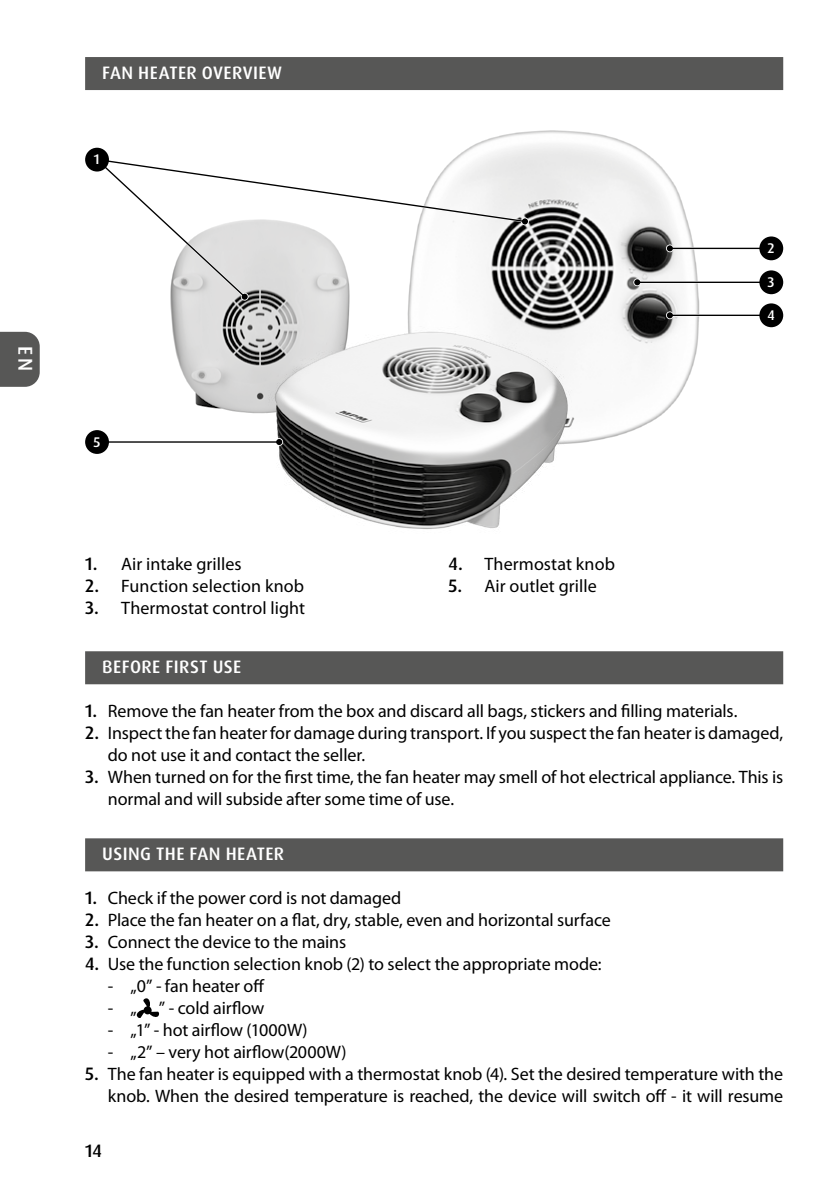
<style>
.page{position:relative;width:840px;height:1191px;background:#fff}
.page>*{position:absolute;margin:0;border:0;box-sizing:border-box;transform-origin:0 0}
.t1{font:500 20px "Dax Pro";color:#fff}
.t2{font:18px/22px "Myriad Pro";letter-spacing:-.005em;color:#000}
.t3{font:500 18px "Dax Pro";letter-spacing:.02em;color:#fff}
.t4{font:500 18px "Dax Pro";color:#000}
.t5{font:500 14px "Dax Pro";color:#fff}
.s1{font-family:"Dax Pro";font-weight:500}
</style>
<div class="page">
<svg style="left:0;top:332px;width:40px;height:55px;background:#5f5f5e"></svg>
<div style="left:85px;top:57px;width:697px;height:33px;background:#575756"></div>
<img style="left:407px;top:130px;width:313px;height:314px">
<img style="left:170px;top:300px;width:180px;height:114px">
<svg style="left:94px;top:156px;width:433px;height:144px"></svg>
<div style="left:85px;top:148px;width:24px;height:23px;background:#000;border-radius:50%"></div>
<hr style="left:669px;top:247px;width:104px;height:2px;background:#fff">
<svg style="left:665px;top:244px;width:8px;height:8px"></svg>
<hr style="left:669px;top:248px;width:104px;height:1px;background:#000">
<svg style="left:666px;top:245px;width:6px;height:6px"></svg>
<hr style="left:637px;top:281px;width:136px;height:2px;background:#fff">
<hr style="left:637px;top:282px;width:136px;height:1px;background:#000">
<svg style="left:634px;top:279px;width:6px;height:6px"></svg>
<hr style="left:669px;top:314px;width:104px;height:2px;background:#fff">
<svg style="left:665px;top:311px;width:8px;height:8px"></svg>
<hr style="left:669px;top:315px;width:104px;height:1px;background:#000">
<svg style="left:666px;top:312px;width:6px;height:6px"></svg>
<div style="left:759px;top:236px;width:23px;height:24px;background:#000;border-radius:50%"></div>
<div style="left:759px;top:270px;width:23px;height:24px;background:#000;border-radius:50%"></div>
<div style="left:759px;top:303px;width:23px;height:24px;background:#000;border-radius:50%"></div>
<img style="left:268px;top:326px;width:305px;height:203px">
<svg style="left:275px;top:438px;width:8px;height:8px"></svg>
<hr style="left:97px;top:441px;width:182px;height:2px;background:#000">
<svg style="left:276px;top:439px;width:6px;height:6px"></svg>
<div style="left:85px;top:430px;width:24px;height:24px;background:#000;border-radius:50%"></div>
<div style="left:85px;top:651px;width:697px;height:33px;background:#575756"></div>
<div style="left:85px;top:838px;width:697px;height:33px;background:#575756"></div>
<svg style="left:137px;top:998px;width:22px;height:20px"></svg>
<p class="t1" style="left:38px;top:346px;width:26px;rotate:90deg">EN</p>
<p class="t3" style="left:102px;top:61px;width:181px">FAN HEATER OVERVIEW</p>
<p class="t5" style="left:94px;top:150px;width:7px">1</p>
<p class="t5" style="left:93px;top:432px;width:8px">5</p>
<p class="t2" style="left:85px;top:553px;width:158px"><span class="s1">1.</span> Air intake grilles</p>
<p class="t2" style="left:85px;top:575px;width:220px"><span class="s1">2.</span> Function selection knob</p>
<p class="t2" style="left:85px;top:597px;width:221px"><span class="s1">3.</span> Thermostat control light</p>
<p class="t2" style="left:448px;top:553px;width:168px"><span class="s1">4.</span> Thermostat knob</p>
<p class="t2" style="left:448px;top:575px;width:150px"><span class="s1">5.</span> Air outlet grille</p>
<p class="t5" style="left:767px;top:239px;width:9px">2</p>
<p class="t5" style="left:767px;top:273px;width:8px">3</p>
<p class="t5" style="left:767px;top:306px;width:9px">4</p>
<p class="t3" style="left:102px;top:655px;width:140px">BEFORE FIRST USE</p>
<p class="t2" style="left:85px;top:700px;width:653px"><span class="s1">1.</span> Remove the fan heater from the box and discard all bags, stickers and filling materials.</p>
<p class="t2" style="left:108px;top:722px;width:676px;text-indent:-23px"><span class="s1">2.</span> Inspect the fan heater for damage during transport. If you suspect the fan heater is damaged, do not use it and contact the seller.</p>
<p class="t2" style="left:108px;top:766px;width:676px;text-indent:-23px"><span class="s1">3.</span> When turned on for the first time, the fan heater may smell of hot electrical appliance. This is normal and will subside after some time of use.</p>
<p class="t3" style="left:102px;top:842px;width:183px">USING THE FAN HEATER</p>
<p class="t2" style="left:85px;top:887px;width:317px"><span class="s1">1.</span> Check if the power cord is not damaged</p>
<p class="t2" style="left:85px;top:909px;width:527px"><span class="s1">2.</span> Place the fan heater on a flat, dry, stable, even and horizontal surface</p>
<p class="t2" style="left:85px;top:931px;width:262px"><span class="s1">3.</span> Connect the device to the mains</p>
<p class="t2" style="left:85px;top:953px;width:517px"><span class="s1">4.</span> Use the function selection knob (2) to select the appropriate mode:</p>
<p class="t2" style="left:108px;top:975px;width:158px">- „0” - fan heater off</p>
<p class="t2" style="left:108px;top:997px;width:158px">- „ ” - cold airflow</p>
<p class="t2" style="left:108px;top:1019px;width:201px">- „1” - hot airflow (1000W)</p>
<p class="t2" style="left:108px;top:1041px;width:240px">- „2” – very hot airflow(2000W)</p>
<p class="t2" style="left:85px;top:1063px;width:699px;text-align:right"><span class="s1">5.</span> The fan heater is equipped with a thermostat knob (4). Set the desired temperature with the knob. When the desired temperature is reached, the device will switch off - it will resume</p>
<p class="t4" style="left:85px;top:1139px;width:18px">14</p>
</div>
